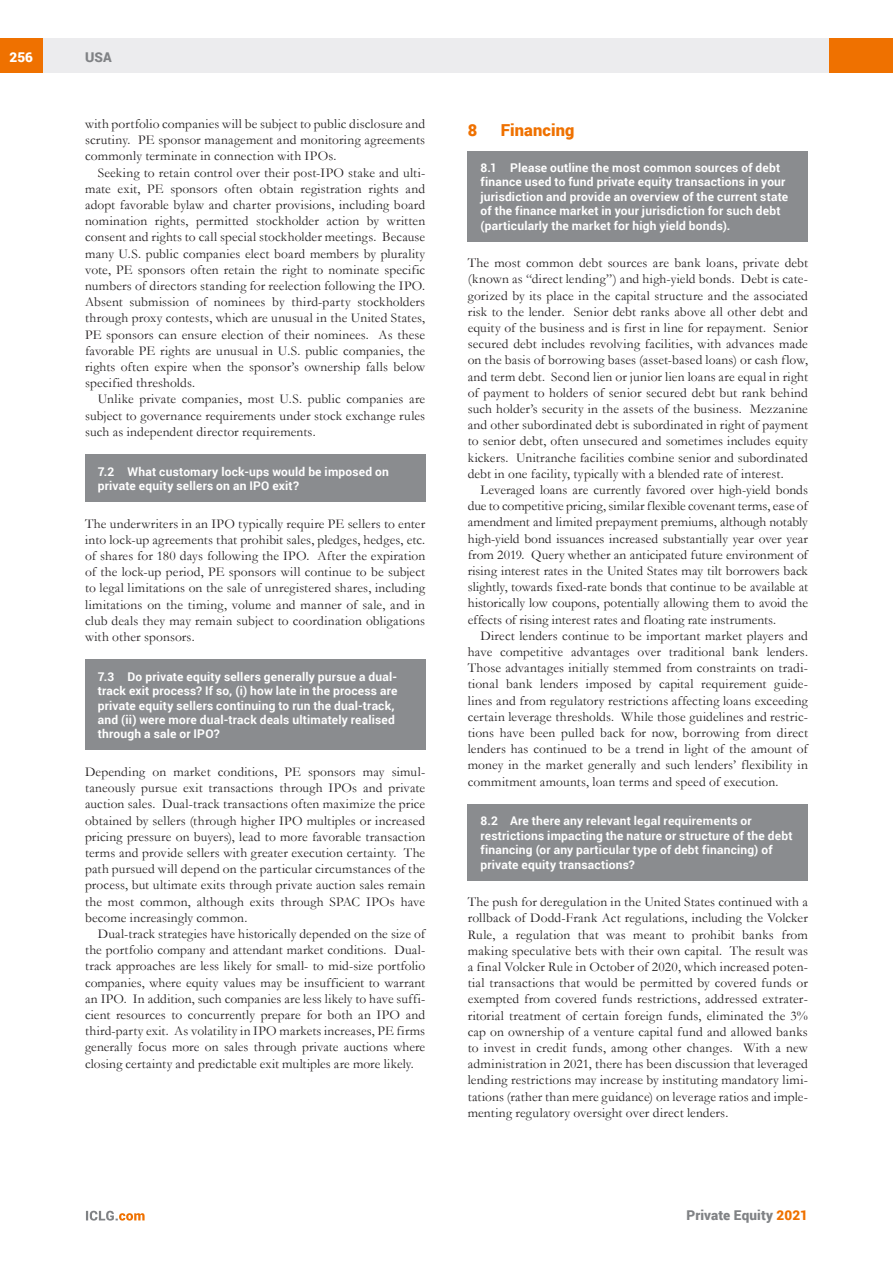
<style>
.page{position:relative;width:893px;height:1263px;background:#fff}
.page>*{position:absolute;margin:0;border:0;box-sizing:border-box;transform-origin:0 0}
.MS_Heading{font:900 16.5px "Roboto";letter-spacing:.005em;color:#ef7100}
.MS_Body_Text_-_Secon{font:13.5px/16.2px "Garamond";letter-spacing:.01em;color:#231f20;text-align:justify}
.MS_Body_Text_-_First{font:13.5px/16.2px "Garamond";letter-spacing:.01em;color:#231f20;text-align:justify}
.t1{font:900 13.5px "Roboto";letter-spacing:.01em;color:#808285}
.t2{font:900 13.5px "Roboto";color:#fff}
.MS_-_Question{font:700 12px/14.4px "Roboto";letter-spacing:.015em;color:#fff}
.MS_-_Question_follow{font:700 12px/14.4px "Roboto";letter-spacing:.015em;color:#fff}
.s1{color:#ef7100}
</style>
<div class="page">
<div style="left:43px;top:38px;width:786px;height:34px;background:#ececee"></div>
<div style="left:0;top:38px;width:43px;height:34px;background:#ef7100"></div>
<div style="left:829px;top:38px;width:64px;height:34px;background:#ef7100"></div>
<svg style="left:86px;top:1211px;width:59px;height:9px"></svg>
<div style="left:468px;top:151px;width:340px;height:90px;background:#8a8c8f"></div>
<div style="left:468px;top:804px;width:340px;height:76px;background:#8a8c8f"></div>
<div style="left:85px;top:455px;width:340px;height:47px;background:#8a8c8f"></div>
<div style="left:85px;top:660px;width:340px;height:90px;background:#8a8c8f"></div>
<p class="t2" style="left:9px;top:48px;width:25px">256</p>
<p class="t1" style="left:85px;top:48px;width:28px">USA</p>
<p class="MS_Body_Text_-_Secon" style="left:85px;top:115px;width:342px">with portfolio companies will be subject to public disclosure and scrutiny. PE sponsor management and monitoring agreements commonly terminate in connection with IPOs.</p>
<p class="MS_Body_Text_-_Secon" style="left:85px;top:164px;width:342px;text-indent:13px">Seeking to retain control over their post-IPO stake and ulti&shy;mate exit, PE sponsors often obtain registration rights and adopt favorable bylaw and charter provisions, including board nomination rights, permitted stockholder action by written consent and rights to call special stockholder meetings. Because many U.S. public companies elect board members by plurality vote, PE sponsors often retain the right to nominate specific numbers of directors standing for reelection following the IPO.<br>Absent submission of nominees by third-party stockholders through proxy contests, which are unusual in the United States, PE sponsors can ensure election of their nominees. As these favorable PE rights are unusual in U.S. public companies, the rights often expire when the sponsor’s ownership falls below specified thresholds.</p>
<p class="MS_Body_Text_-_Secon" style="left:85px;top:391px;width:342px;text-indent:13px">Unlike private companies, most U.S. public companies are subject to governance requirements under stock exchange rules such as independent director requirements.</p>
<p class="MS_-_Question" style="left:98px;top:464px;width:293px">7.2 What customary lock-ups would be imposed on private equity sellers on an IPO exit?</p>
<p class="MS_Body_Text_-_First" style="left:85px;top:515px;width:342px">The underwriters in an IPO typically require PE sellers to enter into lock-up agreements that prohibit sales, pledges, hedges, etc. of shares for 180 days following the IPO. After the expiration of the lock-up period, PE sponsors will continue to be subject to legal limitations on the sale of unregistered shares, including limitations on the timing, volume and manner of sale, and in club deals they may remain subject to coordination obligations with other sponsors.</p>
<p class="MS_-_Question" style="left:98px;top:669px;width:301px">7.3 Do private equity sellers generally pursue a dual&shy;track exit process? If so, (i) how late in the process are private equity sellers continuing to run the dual-track, and (ii) were more dual-track deals ultimately realised through a sale or IPO?</p>
<p class="MS_Body_Text_-_First" style="left:85px;top:763px;width:342px">Depending on market conditions, PE sponsors may simul&shy;taneously pursue exit transactions through IPOs and private auction sales. Dual-track transactions often maximize the price obtained by sellers (through higher IPO multiples or increased pricing pressure on buyers), lead to more favorable transaction terms and provide sellers with greater execution certainty. The path pursued will depend on the particular circumstances of the process, but ultimate exits through private auction sales remain the most common, although exits through SPAC IPOs have become increasingly common.</p>
<p class="MS_Body_Text_-_Secon" style="left:85px;top:925px;width:342px;text-indent:13px">Dual-track strategies have historically depended on the size of the portfolio company and attendant market conditions. Dual&shy;track approaches are less likely for small- to mid-size portfolio companies, where equity values may be insufficient to warrant an IPO. In addition, such companies are less likely to have suffi&shy;cient resources to concurrently prepare for both an IPO and third-party exit. As volatility in IPO markets increases, PE firms generally focus more on sales through private auctions where closing certainty and predictable exit multiples are more likely.</p>
<p class="MS_Heading" style="left:468px;top:119px;width:11px">8</p>
<p class="MS_Heading" style="left:501px;top:119px;width:75px">Financing</p>
<p class="MS_-_Question_follow" style="left:480px;top:160px;width:309px">8.1 Please outline the most common sources of debt finance used to fund private equity transactions in your jurisdiction and provide an overview of the current state of the finance market in your jurisdiction for such debt (particularly the market for high yield bonds).</p>
<p class="MS_Body_Text_-_First" style="left:468px;top:254px;width:342px">The most common debt sources are bank loans, private debt (known as “direct lending”) and high-yield bonds. Debt is cate&shy;gorized by its place in the capital structure and the associated risk to the lender. Senior debt ranks above all other debt and equity of the business and is first in line for repayment. Senior secured debt includes revolving facilities, with advances made on the basis of borrowing bases (asset-based loans) or cash flow, and term debt. Second lien or junior lien loans are equal in right of payment to holders of senior secured debt but rank behind such holder’s security in the assets of the business. Mezzanine and other subordinated debt is subordinated in right of payment to senior debt, often unsecured and sometimes includes equity kickers. Unitranche facilities combine senior and subordinated debt in one facility, typically with a blended rate of interest.</p>
<p class="MS_Body_Text_-_Secon" style="left:468px;top:481px;width:342px;text-indent:13px">Leveraged loans are currently favored over high-yield bonds due to competitive pricing, similar flexible covenant terms, ease of amendment and limited prepayment premiums, although notably high-yield bond issuances increased substantially year over year from 2019. Query whether an anticipated future environment of rising interest rates in the United States may tilt borrowers back slightly, towards fixed-rate bonds that continue to be available at historically low coupons, potentially allowing them to avoid the effects of rising interest rates and floating rate instruments.</p>
<p class="MS_Body_Text_-_Secon" style="left:468px;top:627px;width:342px;text-indent:13px">Direct lenders continue to be important market players and have competitive advantages over traditional bank lenders.<br>Those advantages initially stemmed from constraints on tradi&shy;tional bank lenders imposed by capital requirement guide&shy;lines and from regulatory restrictions affecting loans exceeding certain leverage thresholds. While those guidelines and restric&shy;tions have been pulled back for now, borrowing from direct lenders has continued to be a trend in light of the amount of money in the market generally and such lenders’ flexibility in commitment amounts, loan terms and speed of execution.</p>
<p class="MS_-_Question" style="left:480px;top:813px;width:314px">8.2 Are there any relevant legal requirements or restrictions impacting the nature or structure of the debt financing (or any particular type of debt financing) of private equity transactions?</p>
<p class="MS_Body_Text_-_First" style="left:468px;top:893px;width:342px">The push for deregulation in the United States continued with a rollback of Dodd-Frank Act regulations, including the Volcker Rule, a regulation that was meant to prohibit banks from making speculative bets with their own capital. The result was a final Volcker Rule in October of 2020, which increased poten&shy;tial transactions that would be permitted by covered funds or exempted from covered funds restrictions, addressed extrater&shy;ritorial treatment of certain foreign funds, eliminated the 3% cap on ownership of a venture capital fund and allowed banks to invest in credit funds, among other changes. With a new administration in 2021, there has been discussion that leveraged lending restrictions may increase by instituting mandatory limi&shy;tations (rather than mere guidance) on leverage ratios and imple&shy;menting regulatory oversight over direct lenders.</p>
<p class="t1" style="left:686px;top:1206px;width:123px">Private Equity <span class="s1">2021</span></p>
</div>
